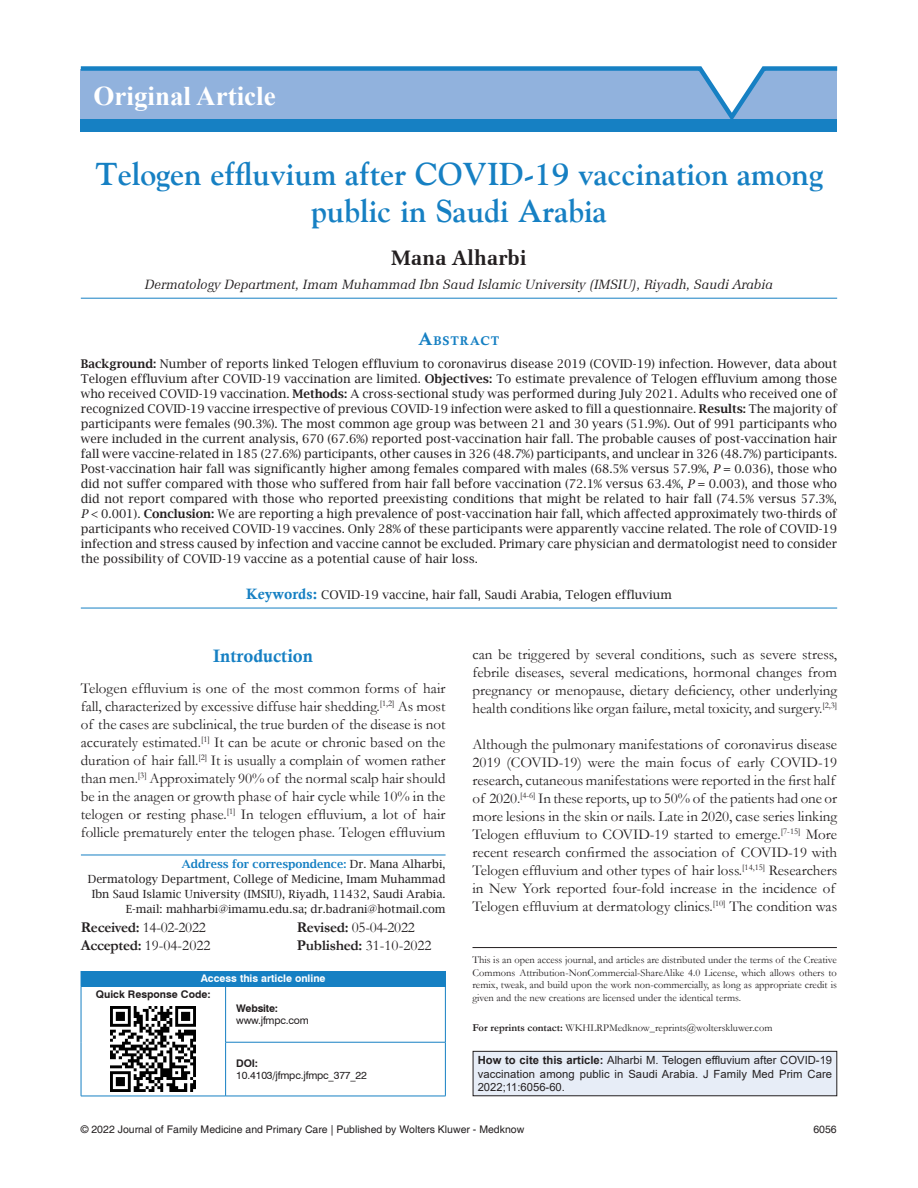
<style>
.page{position:relative;width:918px;height:1188px;background:#fff}
.page>*{position:absolute;margin:0;border:0;box-sizing:border-box;transform-origin:0 0}
.AT{font:700 31.5px/37.5px "Goudy";color:#1680c3;text-align:center}
.AH{font:700 27px "Times New Roman";color:#fff}
.AU{font:700 21px "Zapf Elliptical 711 BT";color:#231f20}
.t1{font:18px "Calis MT Bol";color:#1680c3}
.TX{font:15px/18px "Garamond";color:#231f20;text-align:justify}
.TX-2{font:700 15px "Garamond";letter-spacing:-.015em;color:#231f20}
.AFF{font:italic 13.5px "Zapf Elliptical 711 BT";color:#231f20}
.ABSH{font:12.6px "Calis MT Bol";letter-spacing:.07em;color:#1680c3}
.ABS{font:12px/15px "Lucida Bright";color:#231f20;text-align:justify}
.KWD{font:12px "Lucida Bright";color:#231f20}
.ADD{font:11.25px/15px "Lucida Bright";color:#231f20;text-align:right}
.HTC{font:11.25px/13.5px "Arial";letter-spacing:.01em;color:#231f20;text-align:justify}
.Reprint{font:10.5px/12.6px "Garamond";color:#231f20;text-align:justify}
.RF{font:10.5px "Helvetica";color:#231f20}
.WEB{font:10.5px/12.6px "Swiss 721 BT";letter-spacing:-.015em;color:#231f20}
.AAO{font:700 10.5px "Swiss 721 BT";color:#fff}
.QRC{font:700 10.5px "Swiss 721 BT";color:#231f20}
.s1{font-size:18px}
.s2{font-weight:600}
.s3{font-style:italic}
.s4{font-family:"Calis MT Bol";font-size:15px;color:#1680c3}
.s5{font-weight:600;color:#1680c3}
.s6{font-weight:700}
.s7{font-weight:400}
</style>
<div class="page">
<svg style="left:80px;top:66px;width:758px;height:59px;background:#8ab0db"></svg>
<div style="left:81px;top:119px;width:756px;height:13px;background:#1680c3"></div>
<hr style="left:81px;top:298px;width:756px;height:1px;background:#1680c3">
<hr style="left:81px;top:608px;width:756px;height:1px;background:#1680c3">
<div style="left:81px;top:971px;width:364px;height:15px;background:#1680c3"></div>
<svg style="left:445px;top:971px;width:1px;height:15px"></svg>
<hr style="left:81px;top:1096px;width:145px;height:1px;background:#1680c3">
<hr style="left:226px;top:1096px;width:220px;height:1px;background:#1680c3">
<hr style="left:81px;top:986px;width:145px;height:1px;background:#1680c3">
<hr style="left:81px;top:986px;width:1px;height:56px;background:#1680c3">
<hr style="left:81px;top:1042px;width:1px;height:54px;background:#1680c3">
<hr style="left:226px;top:986px;width:220px;height:1px;background:#1680c3">
<hr style="left:225px;top:986px;width:1px;height:56px;background:#1680c3">
<hr style="left:445px;top:986px;width:1px;height:56px;background:#1680c3">
<hr style="left:225px;top:1042px;width:221px;height:1px;background:#1680c3">
<hr style="left:225px;top:1042px;width:1px;height:54px;background:#1680c3">
<hr style="left:445px;top:1042px;width:1px;height:54px;background:#1680c3">
<img style="left:111px;top:1007px;width:85px;height:85px">
<hr style="left:81px;top:855px;width:365px;height:1px;background:#1680c3">
<div style="left:473px;top:1051px;width:364px;height:45px;background:#e7edf7"></div>
<div style="left:473px;top:1051px;width:364px;height:45px;border:1px solid #231f20"></div>
<hr style="left:472px;top:947px;width:365px;height:1px;background:#231f20">
<p class="AH" style="left:94px;top:77px;width:184px">Original Article</p>
<p class="AT" style="left:95px;top:155px;width:729px">Telogen effluvium after COVID-19 vaccination among public in Saudi Arabia</p>
<p class="AU" style="left:391px;top:245px;width:137px">Mana Alharbi</p>
<p class="AFF" style="left:145px;top:277px;width:630px">Dermatology Department, Imam Muhammad Ibn Saud Islamic University (IMSIU), Riyadh, Saudi Arabia</p>
<p class="ABSH" style="left:419px;top:333px;width:82px"><span class="s1">A</span>BSTRACT</p>
<p class="ABS" style="left:81px;top:356px;width:758px"><span class="s2">Background:</span> Number of reports linked Telogen effluvium to coronavirus disease 2019 (COVID‑19) infection. However, data about Telogen effluvium after COVID‑19 vaccination are limited. <span class="s2">Objectives:</span> To estimate prevalence of Telogen effluvium among those who received COVID‑19 vaccination. <span class="s2">Methods:</span> A cross‑sectional study was performed during July 2021. Adults who received one of recognized COVID‑19 vaccine irrespective of previous COVID‑19 infection were asked to fill a questionnaire. <span class="s2">Results:</span> The majority of participants were females (90.3%). The most common age group was between 21 and 30 years (51.9%). Out of 991 participants who were included in the current analysis, 670 (67.6%) reported post‑vaccination hair fall. The probable causes of post‑vaccination hair fall were vaccine‑related in 185 (27.6%) participants, other causes in 326 (48.7%) participants, and unclear in 326 (48.7%) participants.<br>Post‑vaccination hair fall was significantly higher among females compared with males (68.5% versus 57.9%, <span class="s3">P</span> = 0.036), those who did not suffer compared with those who suffered from hair fall before vaccination (72.1% versus 63.4%, <span class="s3">P</span> = 0.003), and those who did not report compared with those who reported preexisting conditions that might be related to hair fall (74.5% versus 57.3%, <span class="s3">P</span> &lt; 0.001). <span class="s2">Conclusion:</span> We are reporting a high prevalence of post‑vaccination hair fall, which affected approximately two‑thirds of participants who received COVID‑19 vaccines. Only 28% of these participants were apparently vaccine related. The role of COVID‑19 infection and stress caused by infection and vaccine cannot be excluded. Primary care physician and dermatologist need to consider the possibility of COVID‑19 vaccine as a potential cause of hair loss.</p>
<p class="KWD" style="left:246px;top:588px;width:427px"><span class="s4">Keywords:</span> COVID‑19 vaccine, hair fall, Saudi Arabia, Telogen effluvium</p>
<h1 class="t1" style="left:213px;top:646px;width:101px">Introduction</h1>
<p class="TX" style="left:81px;top:679px;width:366px">Telogen effluvium is one of the most common forms of hair fall, characterized by excessive diffuse hair shedding.<sup>[1,2]</sup> As most of the cases are subclinical, the true burden of the disease is not accurately estimated.<sup>[1]</sup> It can be acute or chronic based on the duration of hair fall.<sup>[2]</sup> It is usually a complain of women rather than men.<sup>[3]</sup> Approximately 90% of the normal scalp hair should be in the anagen or growth phase of hair cycle while 10% in the telogen or resting phase.<sup>[1]</sup> In telogen effluvium, a lot of hair follicle prematurely enter the telogen phase. Telogen effluvium</p>
<p class="ADD" style="left:88px;top:857px;width:359px"><span class="s5">Address for correspondence:</span> Dr. Mana Alharbi,<br>Dermatology Department, College of Medicine, Imam Muhammad Ibn Saud Islamic University (IMSIU), Riyadh, 11432, Saudi Arabia.<br>E‑mail: mahharbi@imamu.edu.sa; dr.badrani@hotmail.com</p>
<p class="TX" style="left:81px;top:918px;width:126px"><span class="s6">Received:</span> 14‑02‑2022</p>
<p class="TX" style="left:297px;top:918px;width:119px"><span class="s6">Revised:</span> 05‑04‑2022</p>
<p class="TX" style="left:81px;top:936px;width:131px"><span class="s6">Accepted:</span> 19‑04‑2022</p>
<p class="TX-2" style="left:297px;top:935px;width:136px">Published: <span class="s7">31-10-2022</span></p>
<p class="AAO" style="left:201px;top:972px;width:126px">Access this article online</p>
<p class="QRC" style="left:96px;top:988px;width:116px">Quick Response Code:</p>
<p class="WEB" style="left:236px;top:1002px;width:74px"><span class="s6">Website: </span>www.jfmpc.com</p>
<p class="WEB" style="left:236px;top:1057px;width:132px"><span class="s6">DOI:<br></span>10.4103/jfmpc.jfmpc_377_22</p>
<p class="TX" style="left:472px;top:645px;width:366px">can be triggered by several conditions, such as severe stress, febrile diseases, several medications, hormonal changes from pregnancy or menopause, dietary deficiency, other underlying health conditions like organ failure, metal toxicity, and surgery.<sup>[2,3]</sup></p>
<p class="TX" style="left:472px;top:735px;width:366px;text-align:left">Although the pulmonary manifestations of coronavirus disease 2019 (COVID‑19) were the main focus of early COVID‑19 research, cutaneous manifestations were reported in the first half of 2020.<sup>[4‑6]</sup> In these reports, up to 50% of the patients had one or more lesions in the skin or nails. Late in 2020, case series linking Telogen effluvium to COVID‑19 started to emerge.<sup>[7‑15]</sup> More recent research confirmed the association of COVID‑19 with Telogen effluvium and other types of hair loss.<sup>[14,15]</sup> Researchers in New York reported four‑fold increase in the incidence of Telogen effluvium at dermatology clinics.<sup>[10]</sup> The condition was</p>
<p class="Reprint" style="left:472px;top:953px;width:366px">This is an open access journal, and articles are distributed under the terms of the Creative Commons Attribution‑NonCommercial‑ShareAlike 4.0 License, which allows others to remix, tweak, and build upon the work non‑commercially, as long as appropriate credit is given and the new creations are licensed under the identical terms.</p>
<p class="Reprint" style="left:472px;top:1021px;width:301px"><span class="s6">For reprints contact:</span> WKHLRPMedknow_reprints@wolterskluwer.com</p>
<p class="HTC" style="left:478px;top:1053px;width:356px"><span class="s6">How to cite this article:</span> Alharbi M. Telogen effluvium after COVID-19 vaccination among public in Saudi Arabia. J Family Med Prim Care 2022;11:6056-60.</p>
<p class="RF" style="left:81px;top:1124px;width:445px">© 2022 Journal of Family Medicine and Primary Care | Published by Wolters Kluwer ‑ Medknow</p>
<p class="RF" style="left:813px;top:1124px;width:25px">6056</p>
</div>
